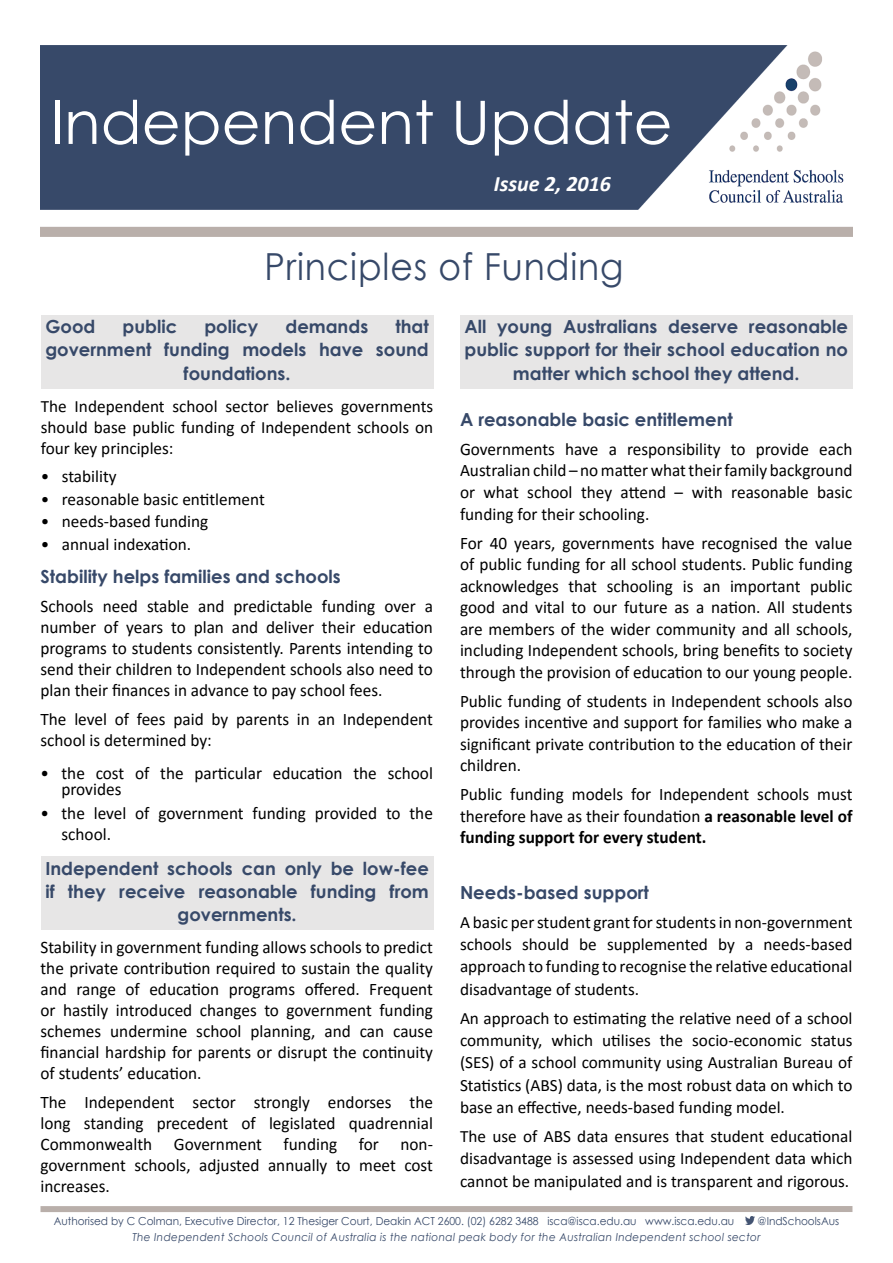
<style>
.page{position:relative;width:893px;height:1263px;background:#fff}
.page>*{position:absolute;margin:0;border:0;box-sizing:border-box;transform-origin:0 0}
.t1{font:60px "Century Gothic";color:#fff}
.Text_box{font:37.35px "Century Gothic";letter-spacing:.025em;color:#374969;scale:.93 1}
.Chart_headings{font:italic 700 22.05px "Calibri";color:#fff}
.Subheadings{font:700 18px/23.2px "Century Gothic";color:#374969;text-align:center}
.Main_text{font:17.55px/21px "Calibri";color:#000;text-align:justify}
.Main_text-2{font:17.25px/22px "Calibri";color:#000;text-align:justify}
.t2{font:10.95px "Century Gothic";color:#374969;scale:.95 1}
.t3{font:italic 10.95px "Century Gothic";letter-spacing:.03em;color:#374969;scale:.95 1}
.s1{font-weight:700}
</style>
<div class="page">
<img style="left:40px;top:45px;width:812px;height:192px">
<div style="left:41px;top:1206px;width:811px;height:6px;background:#b9afaa"></div>
<div style="left:41px;top:315px;width:392px;height:73px;background:#e7e6e6"></div>
<div style="left:41px;top:856px;width:392px;height:74px;background:#e7e6e6"></div>
<div style="left:460px;top:315px;width:392px;height:73px;background:#e7e6e6"></div>
<svg style="left:745px;top:1217px;width:10px;height:7px"></svg>
<p class="t1" style="left:50px;top:80px;width:624px">Independent Update</p>
<p class="Chart_headings" style="left:494px;top:168px;width:119px">Issue 2, 2016</p>
<p class="Text_box" style="left:264px;top:240px;width:388px">Principles of Funding</p>
<p class="Subheadings" style="left:45px;top:314px;width:52px">Good</p>
<p class="Subheadings" style="left:123px;top:314px;width:56px">public</p>
<p class="Subheadings" style="left:204px;top:314px;width:56px">policy</p>
<p class="Subheadings" style="left:285px;top:314px;width:84px">demands</p>
<p class="Subheadings" style="left:395px;top:314px;width:35px">that</p>
<p class="Subheadings" style="left:45px;top:337px;width:385px">government funding models have sound</p>
<p class="Subheadings" style="left:184px;top:361px;width:108px">foundations.</p>
<p class="Main_text-2" style="left:41px;top:395px;width:394px;line-height:21px">The Independent school sector believes governments should base public funding of Independent schools on four key principles:</p>
<p class="Main_text-2" style="left:41px;top:465px;width:77px">• stability</p>
<p class="Main_text-2" style="left:41px;top:488px;width:225px">• reasonable basic entitlement</p>
<p class="Main_text-2" style="left:41px;top:510px;width:169px">• needs-based funding</p>
<p class="Main_text-2" style="left:41px;top:533px;width:152px">• annual indexation.</p>
<p class="Subheadings" style="left:40px;top:564px;width:302px">Stability helps families and schools</p>
<p class="Main_text" style="left:40px;top:595px;width:394px">Schools need stable and predictable funding over a number of years to plan and deliver their education programs to students consistently. Parents intending to send their children to Independent schools also need to plan their finances in advance to pay school fees.</p>
<p class="Main_text" style="left:40px;top:708px;width:394px">The level of fees paid by parents in an Independent school is determined by:</p>
<p class="Main_text" style="left:62px;top:764px;width:373px;line-height:16.5px;text-indent:-21px">• the cost of the particular education the school provides</p>
<p class="Main_text" style="left:62px;top:802px;width:373px;text-indent:-21px">• the level of government funding provided to the school.</p>
<p class="Subheadings" style="left:45px;top:856px;width:385px">Independent schools can only be low-fee if they receive reasonable funding from governments.</p>
<p class="Main_text" style="left:40px;top:937px;width:394px">Stability in government funding allows schools to predict the private contribution required to sustain the quality and range of education programs offered. Frequent or hastily introduced changes to government funding schemes undermine school planning, and can cause financial hardship for parents or disrupt the continuity of students’ education.</p>
<p class="Main_text" style="left:40px;top:1091px;width:394px">The Independent sector strongly endorses the long standing precedent of legislated quadrennial Commonwealth Government funding for non&shy;government schools, adjusted annually to meet cost increases.</p>
<p class="Subheadings" style="left:464px;top:314px;width:385px">All young Australians deserve reasonable public support for their school education no matter which school they attend.</p>
<p class="Subheadings" style="left:460px;top:407px;width:274px">A reasonable basic entitlement</p>
<p class="Main_text" style="left:460px;top:438px;width:394px;line-height:21.5px">Governments have a responsibility to provide each Australian child – no matter what their family background or what school they attend – with reasonable basic funding for their schooling.</p>
<p class="Main_text" style="left:460px;top:531px;width:394px;line-height:21.5px">For 40 years, governments have recognised the value of public funding for all school students. Public funding acknowledges that schooling is an important public good and vital to our future as a nation. All students are members of the wider community and all schools, including Independent schools, bring benefits to society through the provision of education to our young people.</p>
<p class="Main_text" style="left:460px;top:689px;width:394px;line-height:21.5px">Public funding of students in Independent schools also provides incentive and support for families who make a significant private contribution to the education of their children.</p>
<p class="Main_text" style="left:460px;top:783px;width:394px;line-height:21.5px">Public funding models for Independent schools must therefore have as their foundation <span class="s1">a reasonable level of funding support for every student.</span></p>
<p class="Subheadings" style="left:460px;top:880px;width:190px">Needs-based support</p>
<p class="Main_text-2" style="left:460px;top:911px;width:394px">A basic per student grant for students in non-government schools should be supplemented by a needs-based approach to funding to recognise the relative educational disadvantage of students.</p>
<p class="Main_text-2" style="left:460px;top:1007px;width:394px">An approach to estimating the relative need of a school community, which utilises the socio-economic status (SES) of a school community using Australian Bureau of Statistics (ABS) data, is the most robust data on which to base an effective, needs-based funding model.</p>
<p class="Main_text-2" style="left:460px;top:1125px;width:394px">The use of ABS data ensures that student educational disadvantage is assessed using Independent data which cannot be manipulated and is transparent and rigorous.</p>
<p class="t2" style="left:54px;top:1213px;width:718px">Authorised by C Colman, Executive Director, 12 Thesiger Court, Deakin ACT 2600. (02) 6282 3488 isca@isca.edu.au www.isca.edu.au</p>
<p class="t2" style="left:758px;top:1213px;width:87px">@IndSchoolsAus</p>
<p class="t3" style="left:132px;top:1229px;width:663px">The Independent Schools Council of Australia is the national peak body for the Australian Independent school sector</p>
</div>
